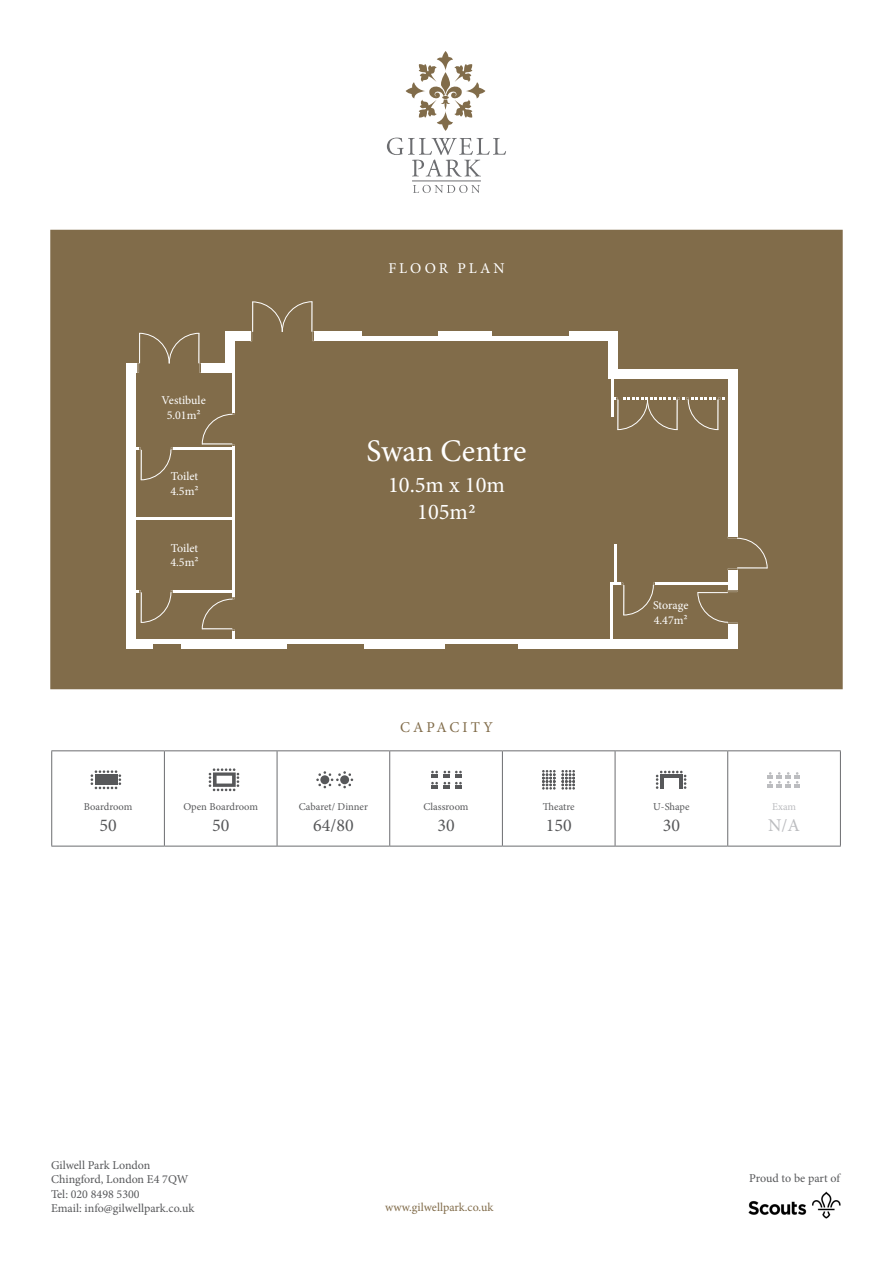
<style>
.page{position:relative;width:893px;height:1263px;background:#fff}
.page>*{position:absolute;margin:0;border:0;box-sizing:border-box;transform-origin:0 0}
.t1{font:31.5px "Minion Pro";letter-spacing:-.005em;color:#fff}
.t2{font:22.5px "Minion Pro";color:#fff}
.t3{font:18px "Minion Pro";color:#57585a}
.t4{font:18px "Minion Pro";color:#bcbdc0}
.t5{font:15px "Minion Pro";letter-spacing:.2em;color:#fff}
.t6{font:15px "Minion Pro";letter-spacing:.2em;color:#816c4a}
.t7{font:12px/14.4px "Minion Pro";letter-spacing:-.005em;color:#57585a}
.t8{font:12px "Minion Pro";color:#fff}
.t9{font:12px "Minion Pro";color:#816c4a}
.t10{font:10.5px "Minion Pro";color:#57585a}
.t11{font:10.5px "Minion Pro";color:#bcbdc0}
</style>
<div class="page">
<svg style="left:387px;top:138px;width:119px;height:39px"></svg>
<svg style="left:413px;top:185px;width:67px;height:8px"></svg>
<svg style="left:406px;top:51px;width:79px;height:80px"></svg>
<hr style="left:412px;top:181px;width:69px;height:1px;background:#6c6d70">
<div style="left:50px;top:230px;width:793px;height:459px;background:#816c4a;border:2px solid #816c4a"></div>
<hr style="left:51px;top:750px;width:113px;height:1px;background:#6c6d70">
<hr style="left:51px;top:751px;width:1px;height:95px;background:#6c6d70">
<hr style="left:164px;top:750px;width:113px;height:1px;background:#6c6d70">
<hr style="left:164px;top:751px;width:1px;height:95px;background:#6c6d70">
<hr style="left:277px;top:750px;width:113px;height:1px;background:#6c6d70">
<hr style="left:277px;top:751px;width:1px;height:95px;background:#6c6d70">
<hr style="left:390px;top:750px;width:112px;height:1px;background:#6c6d70">
<hr style="left:389px;top:751px;width:1px;height:95px;background:#6c6d70">
<hr style="left:502px;top:750px;width:113px;height:1px;background:#6c6d70">
<hr style="left:502px;top:751px;width:1px;height:95px;background:#6c6d70">
<hr style="left:615px;top:750px;width:113px;height:1px;background:#6c6d70">
<hr style="left:615px;top:751px;width:1px;height:95px;background:#6c6d70">
<hr style="left:728px;top:750px;width:113px;height:1px;background:#6c6d70">
<hr style="left:727px;top:751px;width:1px;height:95px;background:#6c6d70">
<hr style="left:840px;top:751px;width:1px;height:95px;background:#6c6d70">
<hr style="left:51px;top:846px;width:113px;height:1px;background:#6c6d70">
<hr style="left:164px;top:846px;width:113px;height:1px;background:#6c6d70">
<hr style="left:277px;top:846px;width:113px;height:1px;background:#6c6d70">
<hr style="left:390px;top:846px;width:112px;height:1px;background:#6c6d70">
<hr style="left:502px;top:846px;width:113px;height:1px;background:#6c6d70">
<hr style="left:615px;top:846px;width:113px;height:1px;background:#6c6d70">
<hr style="left:728px;top:846px;width:113px;height:1px;background:#6c6d70">
<svg style="left:91px;top:770px;width:30px;height:19px"></svg>
<svg style="left:209px;top:768px;width:30px;height:23px"></svg>
<svg style="left:316px;top:771px;width:37px;height:17px"></svg>
<div style="left:340px;top:775px;width:9px;height:9px;background:#57585a;border-radius:50%"></div>
<svg style="left:431px;top:771px;width:7px;height:18px"></svg>
<svg style="left:444px;top:771px;width:18px;height:18px"></svg>
<svg style="left:542px;top:770px;width:33px;height:20px"></svg>
<svg style="left:656px;top:771px;width:30px;height:18px"></svg>
<hr style="left:660px;top:775px;width:4px;height:14px;background:#57585a">
<hr style="left:660px;top:775px;width:23px;height:3px;background:#57585a">
<hr style="left:679px;top:775px;width:4px;height:14px;background:#57585a">
<svg style="left:767px;top:772px;width:33px;height:15px"></svg>
<div style="left:182px;top:639px;width:105px;height:10px;background:#fff"></div>
<hr style="left:153px;top:639px;width:29px;height:2px;background:#fff">
<svg style="left:153px;top:641px;width:29px;height:3px"></svg>
<hr style="left:287px;top:639px;width:78px;height:2px;background:#fff">
<hr style="left:287px;top:643px;width:78px;height:1px;background:#fff">
<hr style="left:287px;top:641px;width:78px;height:1px;background:#fff">
<hr style="left:445px;top:639px;width:73px;height:2px;background:#fff">
<hr style="left:445px;top:643px;width:73px;height:1px;background:#fff">
<hr style="left:445px;top:641px;width:73px;height:1px;background:#fff">
<hr style="left:491px;top:336px;width:78px;height:2px;background:#fff">
<hr style="left:491px;top:340px;width:78px;height:1px;background:#fff">
<hr style="left:491px;top:338px;width:78px;height:1px;background:#fff">
<hr style="left:362px;top:336px;width:76px;height:2px;background:#fff">
<hr style="left:362px;top:340px;width:76px;height:1px;background:#fff">
<hr style="left:362px;top:338px;width:76px;height:1px;background:#fff">
<div style="left:127px;top:639px;width:26px;height:10px;background:#fff"></div>
<div style="left:365px;top:639px;width:80px;height:10px;background:#fff"></div>
<div style="left:518px;top:639px;width:219px;height:10px;background:#fff"></div>
<div style="left:608px;top:369px;width:129px;height:9px;background:#fff"></div>
<div style="left:728px;top:369px;width:9px;height:167px;background:#fff"></div>
<div style="left:728px;top:624px;width:9px;height:25px;background:#fff"></div>
<div style="left:728px;top:570px;width:9px;height:20px;background:#fff"></div>
<div style="left:608px;top:332px;width:9px;height:46px;background:#fff"></div>
<div style="left:225px;top:332px;width:9px;height:41px;background:#fff"></div>
<div style="left:127px;top:363px;width:9px;height:286px;background:#fff"></div>
<div style="left:314px;top:332px;width:48px;height:9px;background:#fff"></div>
<div style="left:225px;top:332px;width:25px;height:9px;background:#fff"></div>
<div style="left:201px;top:363px;width:33px;height:10px;background:#fff"></div>
<div style="left:127px;top:363px;width:10px;height:10px;background:#fff"></div>
<div style="left:438px;top:332px;width:53px;height:9px;background:#fff"></div>
<div style="left:569px;top:332px;width:48px;height:9px;background:#fff"></div>
<hr style="left:232px;top:373px;width:3px;height:39px;background:#fff">
<hr style="left:232px;top:446px;width:3px;height:151px;background:#fff">
<hr style="left:610px;top:583px;width:3px;height:57px;background:#fff">
<hr style="left:615px;top:545px;width:2px;height:38px;background:#fff">
<hr style="left:612px;top:378px;width:2px;height:38px;background:#fff">
<hr style="left:136px;top:517px;width:96px;height:3px;background:#fff">
<hr style="left:173px;top:447px;width:59px;height:3px;background:#fff">
<hr style="left:173px;top:590px;width:59px;height:2px;background:#fff">
<hr style="left:655px;top:583px;width:73px;height:2px;background:#fff">
<svg style="left:202px;top:412px;width:33px;height:34px"></svg>
<svg style="left:202px;top:597px;width:33px;height:42px"></svg>
<svg style="left:136px;top:590px;width:37px;height:33px"></svg>
<svg style="left:613px;top:583px;width:42px;height:32px"></svg>
<svg style="left:614px;top:397px;width:111px;height:33px"></svg>
<svg style="left:136px;top:447px;width:37px;height:33px"></svg>
<svg style="left:698px;top:590px;width:39px;height:34px"></svg>
<svg style="left:728px;top:536px;width:39px;height:34px"></svg>
<svg style="left:250px;top:301px;width:64px;height:40px"></svg>
<svg style="left:137px;top:333px;width:64px;height:40px"></svg>
<img style="left:748px;top:1191px;width:93px;height:28px">
<p class="t8" style="left:162px;top:392px;width:46px">Vestibule</p>
<p class="t8" style="left:167px;top:407px;width:35px">5.01m²</p>
<p class="t8" style="left:171px;top:468px;width:29px">Toilet</p>
<p class="t8" style="left:170px;top:483px;width:30px">4.5m²</p>
<p class="t8" style="left:171px;top:540px;width:29px">Toilet</p>
<p class="t8" style="left:170px;top:554px;width:30px">4.5m²</p>
<p class="t5" style="left:388px;top:258px;width:118px">FLOOR PLAN</p>
<p class="t1" style="left:367px;top:430px;width:161px">Swan Centre</p>
<p class="t2" style="left:388px;top:469px;width:118px">10.5m x 10m</p>
<p class="t2" style="left:417px;top:496px;width:60px">105m2</p>
<p class="t10" style="left:84px;top:799px;width:50px">Boardroom</p>
<p class="t3" style="left:99px;top:813px;width:19px">50</p>
<p class="t10" style="left:183px;top:799px;width:76px">Open Boardroom</p>
<p class="t3" style="left:212px;top:813px;width:19px">50</p>
<p class="t10" style="left:299px;top:799px;width:71px">Cabaret/ Dinner</p>
<p class="t3" style="left:313px;top:813px;width:42px">64/80</p>
<p class="t6" style="left:400px;top:718px;width:94px">CAPACITY</p>
<p class="t10" style="left:424px;top:799px;width:46px">Classroom</p>
<p class="t3" style="left:437px;top:813px;width:19px">30</p>
<p class="t10" style="left:543px;top:799px;width:33px">Theatre</p>
<p class="t3" style="left:546px;top:813px;width:27px">150</p>
<p class="t8" style="left:653px;top:597px;width:37px">Storage</p>
<p class="t8" style="left:654px;top:612px;width:35px">4.47m²</p>
<p class="t10" style="left:653px;top:799px;width:38px">U-Shape</p>
<p class="t3" style="left:663px;top:813px;width:19px">30</p>
<p class="t11" style="left:772px;top:799px;width:26px">Exam</p>
<p class="t4" style="left:768px;top:813px;width:33px">N/A</p>
<p class="t7" style="left:51px;top:1158px;width:139px">Gilwell Park London<br>Chingford, London E4 7QW</p>
<p class="t7" style="left:51px;top:1186px;width:145px">Tel: 020 8498 5300<br>Email: info@gilwellpark.co.uk</p>
<p class="t9" style="left:385px;top:1199px;width:110px">www.gilwellpark.co.uk</p>
<p class="t7" style="left:749px;top:1171px;width:92px">Proud to be part of</p>
</div>
